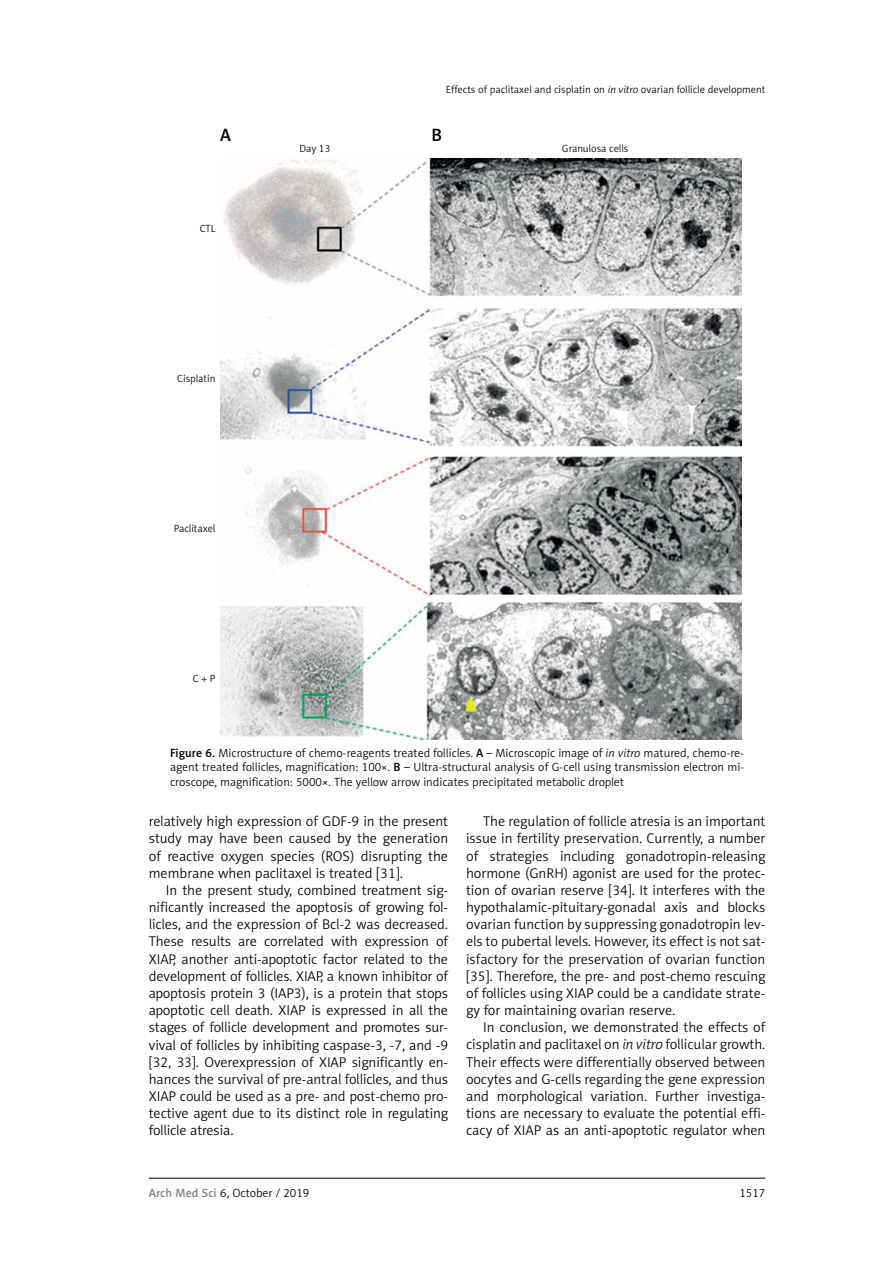
<style>
.page{position:relative;width:893px;height:1263px;background:#fff}
.page>*{position:absolute;margin:0;border:0;box-sizing:border-box;transform-origin:0 0}
.t1{font:18px "Naomi Sans EFN Medium";color:#000}
.t2{font:14.25px/17.1px "Naomi Sans EFN Light";color:#000;text-align:justify}
.t3{font:12px/14.4px "Naomi Sans EFN Light";color:#000;text-align:justify}
.t4{font:10.5px "Naomi Sans EFN Light";color:#000}
.s1{font-style:italic}
.s2{font-family:"Naomi Sans EFN Medium"}
.s3{font-family:"Naomi Sans EFN Medium";color:#808285}
</style>
<div class="page">
<hr style="left:149px;top:1178px;width:616px;height:1px;background:#000">
<img style="left:221px;top:159px;width:520px;height:581px">
<p class="t4" style="left:446px;top:83px;width:321px">Effects of paclitaxel and cisplatin on <span class="s1">in vitro</span> ovarian follicle development</p>
<p class="t1" style="left:220px;top:124px;width:12px">A</p>
<p class="t1" style="left:432px;top:124px;width:12px">B</p>
<p class="t4" style="left:200px;top:223px;width:17px">CTL</p>
<p class="t4" style="left:177px;top:372px;width:40px">Cisplatin</p>
<p class="t4" style="left:174px;top:522px;width:43px">Paclitaxel</p>
<p class="t4" style="left:193px;top:672px;width:24px">C + P</p>
<p class="t4" style="left:299px;top:142px;width:32px">Day 13</p>
<p class="t4" style="left:562px;top:142px;width:68px">Granulosa cells</p>
<p class="t3" style="left:170px;top:746px;width:576px"><span class="s2">Figure 6.</span> Microstructure of chemo-reagents treated follicles. <span class="s2">A</span> – Microscopic image of <span class="s1">in vitro</span> matured, chemo-re&shy;agent treated follicles, magnification: 100×. <span class="s2">B</span> – Ultra-structural analysis of G-cell using transmission electron mi&shy;croscope, magnification: 5000×. The yellow arrow indicates precipitated metabolic droplet</p>
<p class="t2" style="left:149px;top:812px;width:301px">relatively high expression of GDF-9 in the present study may have been caused by the generation of reactive oxygen species (ROS) disrupting the membrane when paclitaxel is treated [31].</p>
<p class="t2" style="left:149px;top:881px;width:301px;text-indent:17px">In the present study, combined treatment sig&shy;nificantly increased the apoptosis of growing fol&shy;licles, and the expression of Bcl-2 was decreased.<br>These results are correlated with expression of XIAP, another anti-apoptotic factor related to the development of follicles. XIAP, a known inhibitor of apoptosis protein 3 (IAP3), is a protein that stops apoptotic cell death. XIAP is expressed in all the stages of follicle development and promotes sur&shy;vival of follicles by inhibiting caspase-3, -7, and -9 [32, 33]. Overexpression of XIAP significantly en&shy;hances the survival of pre-antral follicles, and thus XIAP could be used as a pre- and post-chemo pro&shy;tective agent due to its distinct role in regulating follicle atresia.</p>
<p class="t2" style="left:466px;top:813px;width:301px;text-indent:17px">The regulation of follicle atresia is an important issue in fertility preservation. Currently, a number of strategies including gonadotropin-releasing hormone (GnRH) agonist are used for the protec&shy;tion of ovarian reserve [34]. It interferes with the hypothalamic-pituitary-gonadal axis and blocks ovarian function by suppressing gonadotropin lev&shy;els to pubertal levels. However, its effect is not sat&shy;isfactory for the preservation of ovarian function [35]. Therefore, the pre- and post-chemo rescuing of follicles using XIAP could be a candidate strate&shy;gy for maintaining ovarian reserve.</p>
<p class="t2" style="left:466px;top:1019px;width:301px;text-indent:17px">In conclusion, we demonstrated the effects of cisplatin and paclitaxel on <span class="s1">in vitro</span> follicular growth.<br>Their effects were differentially observed between oocytes and G-cells regarding the gene expression and morphological variation. Further investiga&shy;tions are necessary to evaluate the potential effi&shy;cacy of XIAP as an anti-apoptotic regulator when</p>
<p class="t3" style="left:149px;top:1186px;width:162px"><span class="s3">Arch Med Sci</span> 6, October / 2019</p>
<p class="t3" style="left:739px;top:1186px;width:27px">1517</p>
</div>
